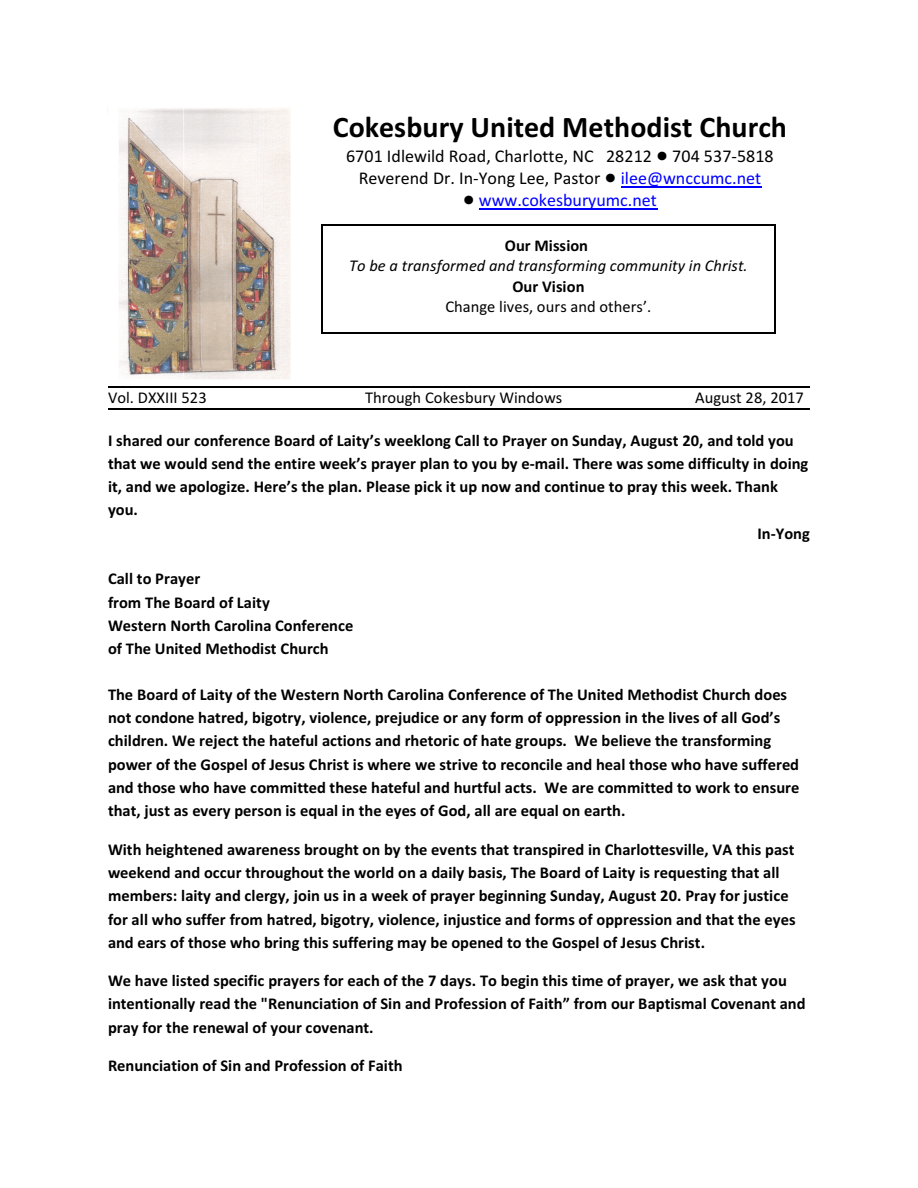
<style>
.page{position:relative;width:918px;height:1188px;background:#fff}
.page>*{position:absolute;margin:0;border:0;box-sizing:border-box;transform-origin:0 0}
.t1{font:700 30px "Calibri";color:#000}
.t2{font:18px "Calibri";color:#000}
.t3{font:18px "Calibri";color:#00f}
.t4{font:700 16.5px/23.4px "Calibri";color:#000}
.t5{font:16.5px "Calibri";color:#000}
.t6{font:italic 16.5px "Calibri";color:#000}
.s1{color:#00f}
</style>
<div class="page">
<hr style="left:621px;top:186px;width:140px;height:2px;background:#00f">
<hr style="left:479px;top:208px;width:178px;height:2px;background:#00f">
<hr style="left:108px;top:386px;width:702px;height:1px;background:#000">
<hr style="left:108px;top:408px;width:702px;height:1px;background:#000">
<img style="left:119px;top:108px;width:172px;height:271px">
<hr style="left:321px;top:225px;width:1px;height:108px;background:#000">
<hr style="left:775px;top:225px;width:1px;height:108px;background:#000">
<hr style="left:321px;top:225px;width:455px;height:1px;background:#000">
<hr style="left:321px;top:332px;width:455px;height:1px;background:#000">
<h1 class="t1" style="left:333px;top:114px;width:456px">Cokesbury United Methodist Church</h1>
<p class="t2" style="left:346px;top:148px;width:429px">6701 Idlewild Road, Charlotte, NC 28212 704 537-5818</p>
<p class="t2" style="left:359px;top:170px;width:404px">Reverend Dr. In-Yong Lee, Pastor <span class="s1">ilee@wnccumc.net</span></p>
<p class="t3" style="left:479px;top:192px;width:179px">www.cokesburyumc.net</p>
<p class="t4" style="left:505px;top:235px;width:85px">Our Mission</p>
<p class="t6" style="left:349px;top:259px;width:400px">To be a transformed and transforming community in Christ.</p>
<p class="t4" style="left:512px;top:276px;width:74px">Our Vision</p>
<p class="t5" style="left:446px;top:300px;width:207px">Change lives, ours and others’.</p>
<p class="t5" style="left:108px;top:391px;width:100px">Vol. DXXIII 523</p>
<p class="t5" style="left:365px;top:391px;width:199px">Through Cokesbury Windows</p>
<p class="t5" style="left:695px;top:391px;width:110px">August 28, 2017</p>
<p class="t4" style="left:108px;top:430px;width:687px">I shared our conference Board of Laity’s weeklong Call to Prayer on Sunday, August 20, and told you</p>
<p class="t4" style="left:108px;top:453px;width:702px">that we would send the entire week’s prayer plan to you by e-mail. There was some difficulty in doing</p>
<p class="t4" style="left:108px;top:476px;width:672px">it, and we apologize. Here’s the plan. Please pick it up now and continue to pray this week. Thank</p>
<p class="t4" style="left:108px;top:500px;width:31px">you.</p>
<p class="t4" style="left:757px;top:523px;width:54px">In-Yong</p>
<p class="t4" style="left:108px;top:568px;width:247px">Call to Prayer<br>from The Board of Laity<br>Western North Carolina Conference of The United Methodist Church</p>
<p class="t4" style="left:108px;top:684px;width:693px">The Board of Laity of the Western North Carolina Conference of The United Methodist Church does not condone hatred, bigotry, violence, prejudice or any form of oppression in the lives of all God’s children. We reject the hateful actions and rhetoric of hate groups. We believe the transforming power of the Gospel of Jesus Christ is where we strive to reconcile and heal those who have suffered and those who have committed these hateful and hurtful acts. We are committed to work to ensure that, just as every person is equal in the eyes of God, all are equal on earth.</p>
<p class="t4" style="left:108px;top:839px;width:689px">With heightened awareness brought on by the events that transpired in Charlottesville, VA this past weekend and occur throughout the world on a daily basis, The Board of Laity is requesting that all members: laity and clergy, join us in a week of prayer beginning Sunday, August 20. Pray for justice for all who suffer from hatred, bigotry, violence, injustice and forms of oppression and that the eyes and ears of those who bring this suffering may be opened to the Gospel of Jesus Christ.</p>
<p class="t4" style="left:108px;top:970px;width:699px">We have listed specific prayers for each of the 7 days. To begin this time of prayer, we ask that you intentionally read the "Renunciation of Sin and Profession of Faith” from our Baptismal Covenant and pray for the renewal of your covenant.</p>
<p class="t4" style="left:108px;top:1055px;width:296px">Renunciation of Sin and Profession of Faith</p>
</div>
